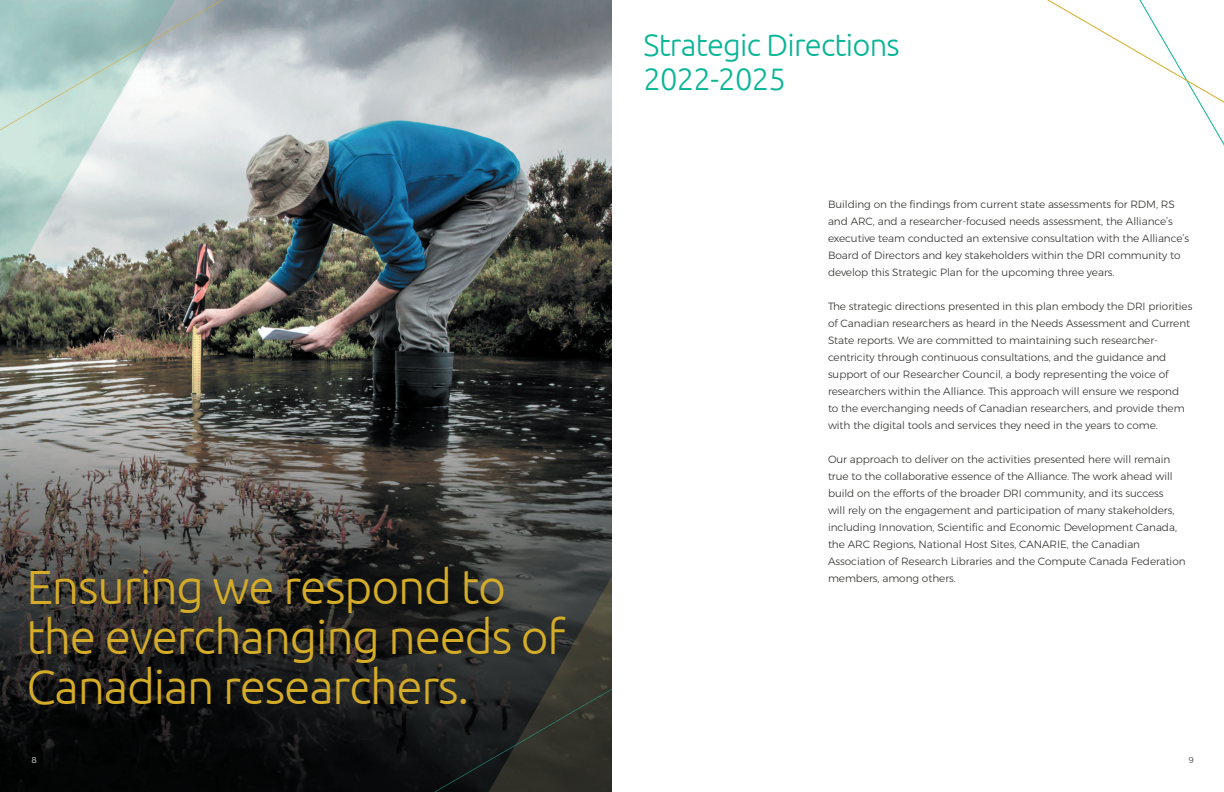
<style>
.page{position:relative;width:1224px;height:792px;background:#fff}
.page>*{position:absolute;margin:0;border:0;box-sizing:border-box;transform-origin:0 0}
.t1{font:300 48px/50px "Ubuntu";letter-spacing:-.025em;color:#d5ac28}
.t2{font:300 31px/34px "Ubuntu";letter-spacing:-.025em;color:#08b596}
.t3{font:300 10.5px/17px "Montserrat";letter-spacing:-.005em;color:#30322e}
.t4{font:300 8.5px "Montserrat";color:#fff}
.t5{font:300 8.5px "Montserrat";color:#30322e}
</style>
<div class="page">
<img style="left:0;top:0;width:612px;height:792px">
<svg style="left:1047px;top:0;width:177px;height:146px"></svg>
<h1 class="t1" style="left:26px;top:561px;width:541px">Ensuring we respond to the everchanging needs of<br>Canadian researchers.</h1>
<h2 class="t2" style="left:644px;top:27px;width:258px">Strategic Directions<br>2022-2025</h2>
<p class="t3" style="left:828px;top:196px;width:363px">Building on the findings from current state assessments for RDM, RS and ARC, and a researcher-focused needs assessment, the Alliance’s executive team conducted an extensive consultation with the Alliance’s Board of Directors and key stakeholders within the DRI community to develop this Strategic Plan for the upcoming three years.</p>
<p class="t3" style="left:828px;top:298px;width:366px">The strategic directions presented in this plan embody the DRI priorities of Canadian researchers as heard in the Needs Assessment and Current State reports. We are committed to maintaining such researcher&shy;centricity through continuous consultations, and the guidance and support of our Researcher Council, a body representing the voice of researchers within the Alliance. This approach will ensure we respond<br>to the everchanging needs of Canadian researchers, and provide them with the digital tools and services they need in the years to come.</p>
<p class="t3" style="left:828px;top:451px;width:359px">Our approach to deliver on the activities presented here will remain true to the collaborative essence of the Alliance. The work ahead will build on the efforts of the broader DRI community, and its success<br>will rely on the engagement and participation of many stakeholders, including Innovation, Scientific and Economic Development Canada, the ARC Regions, National Host Sites, CANARIE, the Canadian Association of Research Libraries and the Compute Canada Federation members, among others.</p>
<p class="t4" style="left:32px;top:754px;width:7px">8</p>
<p class="t5" style="left:1189px;top:754px;width:7px">9</p>
</div>
